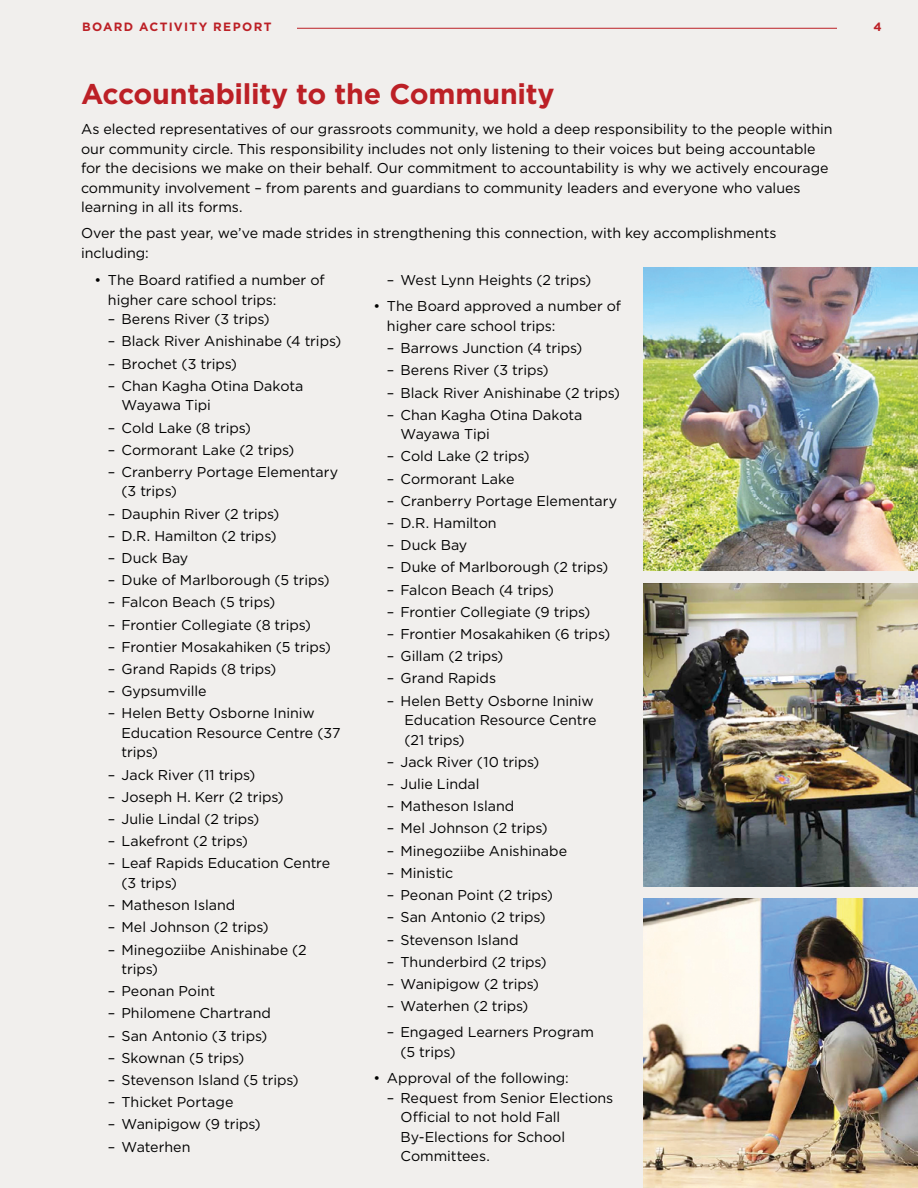
<style>
.page{position:relative;width:918px;height:1188px;background:#f1efed}
.page>*{position:absolute;margin:0;border:0;box-sizing:border-box;transform-origin:0 0}
.t1{font:700 28.5px "Gotham";letter-spacing:-.01em;color:#bc2026}
.t2{font:14.25px/19.5px "Gotham";letter-spacing:-.005em;color:#000}
.t3{font:700 12px "Gotham";letter-spacing:.11em;color:#bc2026}
</style>
<div class="page">
<hr style="left:297px;top:28px;width:540px;height:1px;background:#bc2026">
<img style="left:644px;top:899px;width:274px;height:289px">
<img style="left:644px;top:583px;width:274px;height:303px">
<img style="left:644px;top:268px;width:274px;height:303px">
<p class="t3" style="left:82px;top:19px;width:191px">BOARD ACTIVITY REPORT</p>
<p class="t3" style="left:873px;top:19px;width:10px">4</p>
<h1 class="t1" style="left:81px;top:75px;width:475px">Accountability to the Community</h1>
<p class="t2" style="left:81px;top:119px;width:753px">As elected representatives of our grassroots community, we hold a deep responsibility to the people within our community circle. This responsibility includes not only listening to their voices but being accountable for the decisions we make on their behalf. Our commitment to accountability is why we actively encourage community involvement – from parents and guardians to community leaders and everyone who values learning in all its forms.</p>
<p class="t2" style="left:81px;top:223px;width:697px">Over the past year, we’ve made strides in strengthening this connection, with key accomplishments including:</p>
<p class="t2" style="left:108px;top:270px;width:218px;text-indent:-13px">• The Board ratified a number of higher care school trips:</p>
<p class="t2" style="left:108px;top:309px;width:163px">– Berens River (3 trips)</p>
<p class="t2" style="left:108px;top:331px;width:235px">– Black River Anishinabe (4 trips)</p>
<p class="t2" style="left:108px;top:354px;width:131px">– Brochet (3 trips)</p>
<p class="t2" style="left:121px;top:376px;width:183px;text-indent:-13px">– Chan Kagha Otina Dakota<br>Wayawa Tipi</p>
<p class="t2" style="left:108px;top:417px;width:145px">– Cold Lake (8 trips)</p>
<p class="t2" style="left:108px;top:440px;width:188px">– Cormorant Lake (2 trips)</p>
<p class="t2" style="left:121px;top:462px;width:218px;text-indent:-13px">– Cranberry Portage Elementary (3 trips)</p>
<p class="t2" style="left:108px;top:504px;width:173px">– Dauphin River (2 trips)</p>
<p class="t2" style="left:108px;top:526px;width:170px">– D.R. Hamilton (2 trips)</p>
<p class="t2" style="left:108px;top:548px;width:82px">– Duck Bay</p>
<p class="t2" style="left:108px;top:570px;width:223px">– Duke of Marlborough (5 trips)</p>
<p class="t2" style="left:108px;top:592px;width:169px">– Falcon Beach (5 trips)</p>
<p class="t2" style="left:108px;top:615px;width:205px">– Frontier Collegiate (8 trips)</p>
<p class="t2" style="left:108px;top:637px;width:225px">– Frontier Mosakahiken (5 trips)</p>
<p class="t2" style="left:108px;top:659px;width:170px">– Grand Rapids (8 trips)</p>
<p class="t2" style="left:108px;top:681px;width:100px">– Gypsumville</p>
<p class="t2" style="left:121px;top:703px;width:221px;text-indent:-13px">– Helen Betty Osborne Ininiw<br>Education Resource Centre (37 trips)</p>
<p class="t2" style="left:108px;top:765px;width:149px">– Jack River (11 trips)</p>
<p class="t2" style="left:108px;top:787px;width:177px">– Joseph H. Kerr (2 trips)</p>
<p class="t2" style="left:108px;top:809px;width:153px">– Julie Lindal (2 trips)</p>
<p class="t2" style="left:108px;top:831px;width:142px">– Lakefront (2 trips)</p>
<p class="t2" style="left:121px;top:853px;width:210px;text-indent:-13px">– Leaf Rapids Education Centre (3 trips)</p>
<p class="t2" style="left:108px;top:895px;width:129px">– Matheson Island</p>
<p class="t2" style="left:108px;top:917px;width:162px">– Mel Johnson (2 trips)</p>
<p class="t2" style="left:121px;top:939px;width:187px;text-indent:-13px">– Minegoziibe Anishinabe (2 trips)</p>
<p class="t2" style="left:108px;top:981px;width:109px">– Peonan Point</p>
<p class="t2" style="left:108px;top:1003px;width:165px">– Philomene Chartrand</p>
<p class="t2" style="left:108px;top:1026px;width:161px">– San Antonio (3 trips)</p>
<p class="t2" style="left:108px;top:1048px;width:138px">– Skownan (5 trips)</p>
<p class="t2" style="left:108px;top:1070px;width:192px">– Stevenson Island (5 trips)</p>
<p class="t2" style="left:108px;top:1092px;width:127px">– Thicket Portage</p>
<p class="t2" style="left:108px;top:1114px;width:154px">– Wanipigow (9 trips)</p>
<p class="t2" style="left:108px;top:1137px;width:84px">– Waterhen</p>
<p class="t2" style="left:387px;top:270px;width:206px">– West Lynn Heights (2 trips)</p>
<p class="t2" style="left:387px;top:296px;width:235px;text-indent:-13px">• The Board approved a number of higher care school trips:</p>
<p class="t2" style="left:387px;top:338px;width:197px">– Barrows Junction (4 trips)</p>
<p class="t2" style="left:387px;top:360px;width:163px">– Berens River (3 trips)</p>
<p class="t2" style="left:387px;top:382px;width:235px">– Black River Anishinabe (2 trips)</p>
<p class="t2" style="left:400px;top:405px;width:183px;text-indent:-13px">– Chan Kagha Otina Dakota<br>Wayawa Tipi</p>
<p class="t2" style="left:387px;top:446px;width:144px">– Cold Lake (2 trips)</p>
<p class="t2" style="left:387px;top:469px;width:129px">– Cormorant Lake</p>
<p class="t2" style="left:387px;top:491px;width:232px">– Cranberry Portage Elementary</p>
<p class="t2" style="left:387px;top:513px;width:111px">– D.R. Hamilton</p>
<p class="t2" style="left:387px;top:535px;width:82px">– Duck Bay</p>
<p class="t2" style="left:387px;top:557px;width:223px">– Duke of Marlborough (2 trips)</p>
<p class="t2" style="left:387px;top:580px;width:169px">– Falcon Beach (4 trips)</p>
<p class="t2" style="left:387px;top:602px;width:205px">– Frontier Collegiate (9 trips)</p>
<p class="t2" style="left:387px;top:624px;width:225px">– Frontier Mosakahiken (6 trips)</p>
<p class="t2" style="left:387px;top:646px;width:118px">– Gillam (2 trips)</p>
<p class="t2" style="left:387px;top:668px;width:111px">– Grand Rapids</p>
<p class="t2" style="left:405px;top:691px;width:193px;text-indent:-18px">– Helen Betty Osborne Ininiw<br>Education Resource Centre (21 trips)</p>
<p class="t2" style="left:387px;top:752px;width:154px">– Jack River (10 trips)</p>
<p class="t2" style="left:387px;top:774px;width:94px">– Julie Lindal</p>
<p class="t2" style="left:387px;top:796px;width:129px">– Matheson Island</p>
<p class="t2" style="left:387px;top:818px;width:162px">– Mel Johnson (2 trips)</p>
<p class="t2" style="left:387px;top:841px;width:182px">– Minegoziibe Anishinabe</p>
<p class="t2" style="left:387px;top:863px;width:68px">– Ministic</p>
<p class="t2" style="left:387px;top:885px;width:167px">– Peonan Point (2 trips)</p>
<p class="t2" style="left:387px;top:907px;width:160px">– San Antonio (2 trips)</p>
<p class="t2" style="left:387px;top:929px;width:133px">– Stevenson Island</p>
<p class="t2" style="left:387px;top:952px;width:161px">– Thunderbird (2 trips)</p>
<p class="t2" style="left:387px;top:974px;width:153px">– Wanipigow (2 trips)</p>
<p class="t2" style="left:387px;top:996px;width:143px">– Waterhen (2 trips)</p>
<p class="t2" style="left:400px;top:1022px;width:195px;text-indent:-13px">– Engaged Learners Program (5 trips)</p>
<p class="t2" style="left:373px;top:1068px;width:197px">• Approval of the following:</p>
<p class="t2" style="left:400px;top:1087px;width:214px;text-indent:-13px">– Request from Senior Elections<br>Official to not hold Fall<br>By-Elections for School<br>Committees.</p>
</div>
